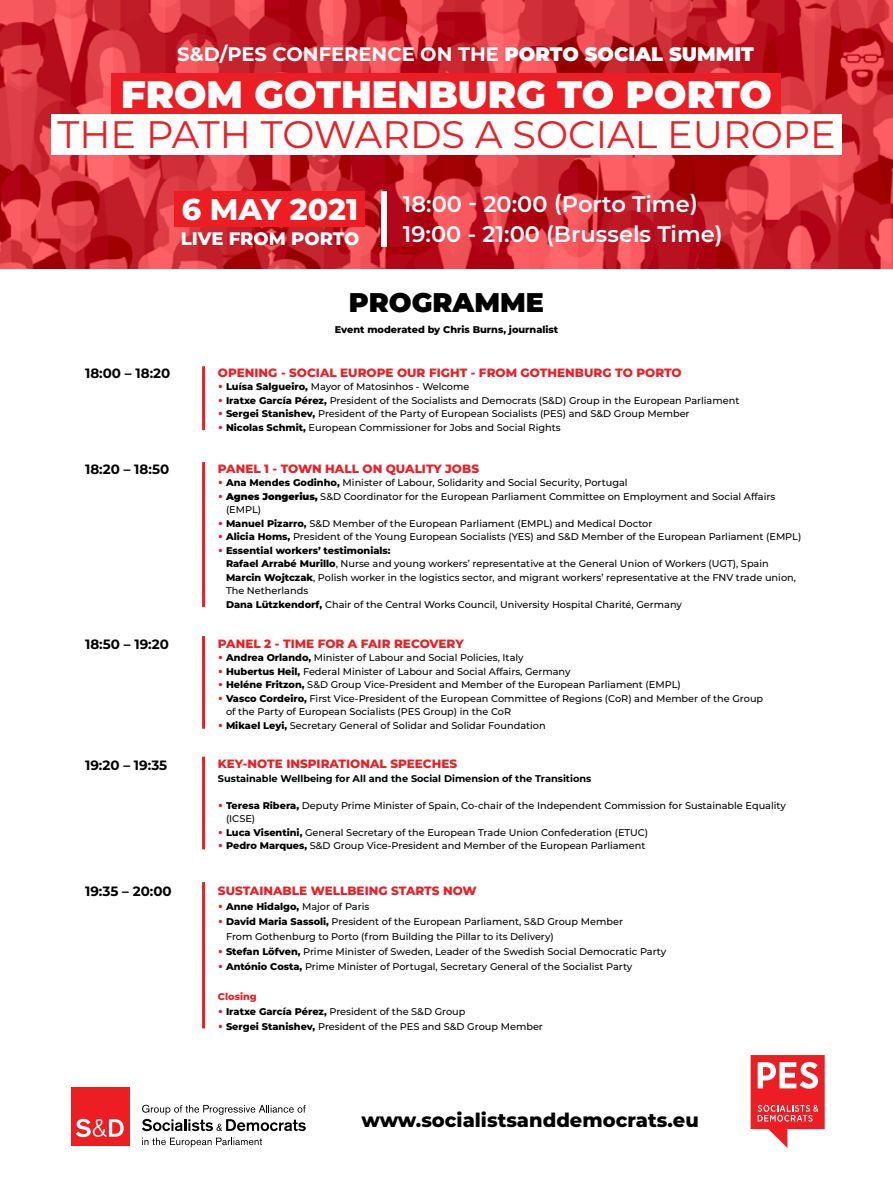
<style>
.page{position:relative;width:893px;height:1187px;background:#fff}
.page>*{position:absolute;margin:0;border:0;box-sizing:border-box;transform-origin:0 0}
.t1{font:38.25px "Montserrat";color:#ed1d24}
.t2{font:900 38.25px "Montserrat";color:#fff}
.t3{font:800 30px "Montserrat";color:#fff}
.t4{font:900 27px "Montserrat";color:#000}
.t5{font:600 22.5px "Montserrat";color:#fff}
.t6{font:700 19.5px "Montserrat";color:#fff}
.t7{font:800 19.35px "Montserrat";color:#000}
.t8{font:800 18px "Montserrat";color:#fff}
.t9{font:700 13.5px "Montserrat";color:#000}
.t10{font:800 12px "Montserrat";color:#ed1d24}
.t11{font:500 9.75px/13.5px "Montserrat";color:#000}
.t12{font:700 9.75px "Montserrat";color:#000}
.t13{font:800 9.75px "Montserrat";color:#000}
.t14{font:800 9.75px "Montserrat";color:#ed1d24}
.s1{font-weight:900}
.s2{font-family:"Poppins";font-weight:800;font-size:10.5px;color:#ed1d24}
.s3{font-weight:800}
.s4{font-family:"Poppins";font-size:10.5px;color:#ed1d24}
.s5{font-weight:500}
</style>
<div class="page">
<img style="left:0;top:0;width:893px;height:268px">
<div style="left:51px;top:114px;width:791px;height:41px;background:#fff"></div>
<div style="left:112px;top:73px;width:669px;height:41px;background:#ed1d24"></div>
<hr style="left:202px;top:882px;width:3px;height:146px;background:#ed1d24">
<hr style="left:202px;top:366px;width:3px;height:64px;background:#ed1d24">
<hr style="left:202px;top:462px;width:3px;height:145px;background:#ed1d24">
<hr style="left:202px;top:636px;width:3px;height:92px;background:#ed1d24">
<hr style="left:202px;top:756px;width:3px;height:93px;background:#ed1d24">
<svg style="left:142px;top:1104px;width:164px;height:27px"></svg>
<svg style="left:142px;top:1137px;width:120px;height:10px"></svg>
<div style="left:71px;top:1086px;width:58px;height:59px;background:#ed1d24"></div>
<svg style="left:76px;top:1118px;width:48px;height:18px"></svg>
<div style="left:382px;top:191px;width:5px;height:56px;background:#fff"></div>
<div style="left:174px;top:191px;width:191px;height:36px;background:#ed1d24"></div>
<svg style="left:751px;top:1055px;width:74px;height:92px"></svg>
<h3 class="t6" style="left:177px;top:40px;width:578px">S&amp;D/PES CONFERENCE ON THE <span class="s1">PORTO SOCIAL SUMMIT</span></h3>
<h1 class="t2" style="left:121px;top:65px;width:652px">FROM GOTHENBURG TO PORTO</h1>
<h1 class="t1" style="left:57px;top:108px;width:780px">THE PATH TOWARDS A SOCIAL EUROPE</h1>
<h2 class="t3" style="left:182px;top:187px;width:178px">6 MAY 2021</h2>
<h3 class="t5" style="left:403px;top:188px;width:297px">18:00 - 20:00 (Porto Time)</h3>
<h3 class="t8" style="left:181px;top:226px;width:180px">LIVE FROM PORTO</h3>
<h3 class="t5" style="left:403px;top:218px;width:321px">19:00 - 21:00 (Brussels Time)</h3>
<h3 class="t4" style="left:349px;top:282px;width:197px">PROGRAMME</h3>
<p class="t13" style="left:335px;top:322px;width:225px">Event moderated by Chris Burns, journalist</p>
<h3 class="t9" style="left:85px;top:363px;width:87px">18:00 – 18:20</h3>
<p class="t10" style="left:218px;top:363px;width:465px">OPENING - SOCIAL EUROPE OUR FIGHT - FROM GOTHENBURG TO PORTO</p>
<p class="t11" style="left:218px;top:379px;width:253px"><span class="s2">•</span> <span class="s3">Luísa Salgueiro,</span> Mayor of Matosinhos - Welcome</p>
<p class="t11" style="left:218px;top:393px;width:523px"><span class="s2">•</span> <span class="s3">Iratxe García Pérez,</span> President of the Socialists and Democrats (S&amp;D) Group in the European Parliament</p>
<p class="t11" style="left:218px;top:406px;width:473px"><span class="s2">•</span> <span class="s3">Sergei Stanishev,</span> President of the Party of European Socialists (PES) and S&amp;D Group Member</p>
<p class="t11" style="left:218px;top:420px;width:344px"><span class="s2">•</span> <span class="s3">Nicolas Schmit,</span> European Commissioner for Jobs and Social Rights</p>
<h3 class="t9" style="left:85px;top:459px;width:86px">18:20 – 18:50</h3>
<p class="t10" style="left:218px;top:459px;width:263px">PANEL 1 - TOWN HALL ON QUALITY JOBS</p>
<p class="t11" style="left:218px;top:475px;width:411px"><span class="s2">•</span> <span class="s3">Ana Mendes Godinho,</span> Minister of Labour, Solidarity and Social Security, Portugal</p>
<p class="t11" style="left:226px;top:489px;width:551px;text-indent:-8px"><span class="s2">•</span> <span class="s1">Agnes Jongerius,</span> S&amp;D Coordinator for the European Parliament Committee on Employment and Social Affairs (EMPL)</p>
<p class="t11" style="left:218px;top:516px;width:436px"><span class="s2">•</span> <span class="s3">Manuel Pizarro,</span> S&amp;D Member of the European Parliament (EMPL) and Medical Doctor</p>
<p class="t11" style="left:218px;top:529px;width:585px"><span class="s2">•</span> <span class="s3">Alicia Homs,</span> President of the Young European Socialists (YES) and S&amp;D Member of the European Parliament (EMPL)</p>
<p class="t11" style="left:226px;top:543px;width:571px;text-indent:-8px"><span class="s2">•</span> <span class="s3">Essential workers’ testimonials:<br>Rafael Arrabé Murillo</span>, Nurse and young workers’ representative at the General Union of Workers (UGT), Spain <span class="s3">Marcin Wojtczak</span>, Polish worker in the logistics sector, and migrant workers’ representative at the FNV trade union, The Netherlands<br><span class="s3">Dana Lützkendorf,</span> Chair of the Central Works Council, University Hospital Charité, Germany</p>
<h3 class="t9" style="left:85px;top:634px;width:85px">18:50 – 19:20</h3>
<p class="t10" style="left:218px;top:634px;width:247px">PANEL 2 - TIME FOR A FAIR RECOVERY</p>
<p class="t11" style="left:218px;top:650px;width:307px"><span class="s2">•</span> <span class="s3">Andrea Orlando,</span> Minister of Labour and Social Policies, Italy</p>
<p class="t11" style="left:218px;top:664px;width:354px"><span class="s2">•</span> <span class="s3">Hubertus Heil,</span> Federal Minister of Labour and Social Affairs, Germany</p>
<p class="t11" style="left:218px;top:677px;width:464px"><span class="s2">•</span> <span class="s3">Heléne Fritzon,</span> S&amp;D Group Vice-President and Member of the European Parliament (EMPL)</p>
<p class="t11" style="left:226px;top:691px;width:539px;text-indent:-8px"><span class="s2">•</span> <span class="s3">Vasco Cordeiro,</span> First Vice-President of the European Committee of Regions (CoR) and Member of the Group of the Party of European Socialists (PES Group) in the CoR</p>
<p class="t11" style="left:218px;top:718px;width:329px"><span class="s2">•</span> <span class="s3">Mikael Leyi,</span> Secretary General of Solidar and Solidar Foundation</p>
<h3 class="t9" style="left:85px;top:755px;width:84px">19:20 – 19:35</h3>
<p class="t10" style="left:218px;top:755px;width:241px">KEY-NOTE INSPIRATIONAL SPEECHES</p>
<p class="t12" style="left:218px;top:771px;width:375px">Sustainable Wellbeing for All and the Social Dimension of the Transitions</p>
<p class="t11" style="left:226px;top:798px;width:561px;text-indent:-8px"><span class="s2">•</span> <span class="s3">Teresa Ribera,</span> Deputy Prime Minister of Spain, Co-chair of the Independent Commission for Sustainable Equality (ICSE)</p>
<p class="t11" style="left:218px;top:825px;width:432px"><span class="s2">•</span> <span class="s3">Luca Visentini,</span> General Secretary of the European Trade Union Confederation (ETUC)</p>
<p class="t11" style="left:218px;top:838px;width:429px"><span class="s2">•</span> <span class="s3">Pedro Marques,</span> S&amp;D Group Vice-President and Member of the European Parliament</p>
<h3 class="t9" style="left:85px;top:881px;width:88px">19:35 – 20:00</h3>
<p class="t10" style="left:218px;top:881px;width:260px">SUSTAINABLE WELLBEING STARTS NOW</p>
<p class="t13" style="left:218px;top:899px;width:153px"><span class="s4">•</span> Anne Hidalgo, <span class="s5">Major of Paris</span></p>
<p class="t11" style="left:226px;top:913px;width:399px;line-height:15px;text-indent:-8px"><span class="s2">•</span> <span class="s3">David Maria Sassoli,</span> President of the European Parliament, S&amp;D Group Member<br>From Gothenburg to Porto (from Building the Pillar to its Delivery)</p>
<p class="t11" style="left:218px;top:944px;width:450px"><span class="s2">•</span> <span class="s3">Stefan Löfven,</span> Prime Minister of Sweden, Leader of the Swedish Social Democratic Party</p>
<p class="t11" style="left:218px;top:959px;width:416px"><span class="s2">•</span> <span class="s3">António Costa,</span> Prime Minister of Portugal, Secretary General of the Socialist Party</p>
<p class="t14" style="left:218px;top:989px;width:40px">Closing</p>
<p class="t11" style="left:218px;top:1004px;width:249px"><span class="s2">•</span> <span class="s3">Iratxe García Pérez,</span> President of the S&amp;D Group</p>
<p class="t11" style="left:218px;top:1019px;width:327px"><span class="s2">•</span> <span class="s3">Sergei Stanishev,</span> President of the PES and S&amp;D Group Member</p>
<h3 class="t7" style="left:361px;top:1105px;width:339px">www.socialistsanddemocrats.eu</h3>
</div>
